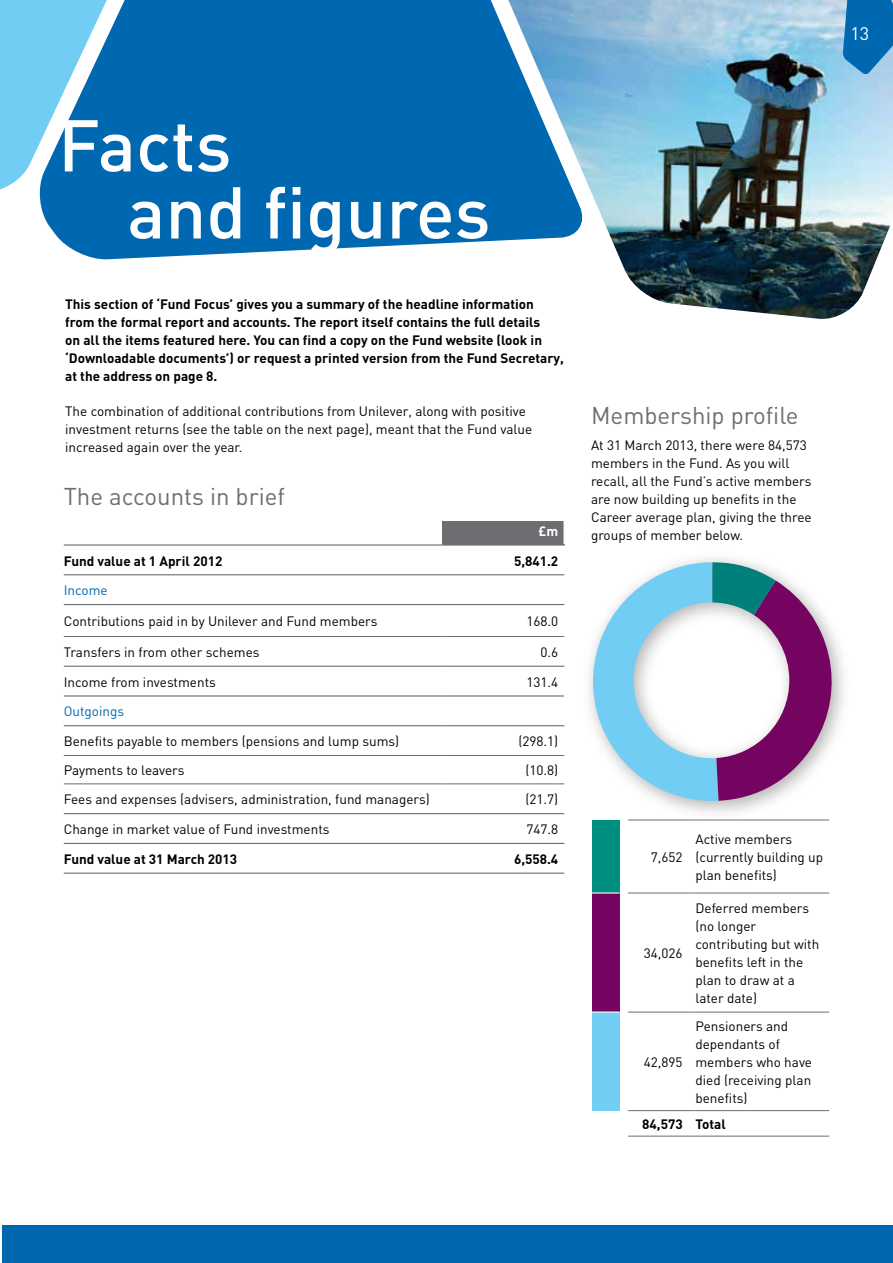
<style>
.page{position:relative;width:893px;height:1263px;background:#fff}
.page>*{position:absolute;margin:0;border:0;box-sizing:border-box;transform-origin:0 0}
.t1{font:500 72px/67.1px "DIN";color:#fff}
.t2{font:24px "DIN";color:#6d6e71}
.t3{font:18px "DIN";color:#fff}
.t4{font:13.5px/18px "DIN";color:#000}
.t5{font:700 13.5px/18px "DIN";color:#000}
.t6{font:13.5px "DIN";color:#0067b1}
.t7{font:700 13.5px "DIN";color:#fff}
</style>
<div class="page">
<div style="left:2px;top:1225px;width:891px;height:38px;background:#0067b1"></div>
<svg style="left:0;top:0;width:37px;height:190px;background:#7cd0f4"></svg>
<svg style="left:37px;top:0;width:372px;height:260px;background:#1a78ba"></svg>
<div style="left:409px;top:0;width:99px;height:245px;background:#0067b1"></div>
<img style="left:508px;top:0;width:385px;height:319px">
<svg style="left:843px;top:0;width:50px;height:75px;background:#1f7abb"></svg>
<div style="left:442px;top:520px;width:122px;height:25px;background:#6d6e71"></div>
<hr style="left:442px;top:519px;width:123px;height:2px;background:#fff">
<hr style="left:64px;top:544px;width:378px;height:2px;background:#6d6e71">
<hr style="left:442px;top:544px;width:123px;height:2px;background:#6d6e71">
<hr style="left:64px;top:574px;width:378px;height:1px;background:#6d6e71">
<hr style="left:442px;top:574px;width:122px;height:1px;background:#6d6e71">
<hr style="left:64px;top:604px;width:378px;height:1px;background:#6d6e71">
<hr style="left:442px;top:604px;width:122px;height:1px;background:#6d6e71">
<hr style="left:64px;top:636px;width:378px;height:1px;background:#6d6e71">
<hr style="left:442px;top:636px;width:122px;height:1px;background:#6d6e71">
<hr style="left:64px;top:755px;width:378px;height:1px;background:#6d6e71">
<hr style="left:442px;top:755px;width:122px;height:1px;background:#6d6e71">
<hr style="left:64px;top:784px;width:378px;height:1px;background:#6d6e71">
<hr style="left:442px;top:784px;width:122px;height:1px;background:#6d6e71">
<hr style="left:64px;top:666px;width:378px;height:1px;background:#6d6e71">
<hr style="left:442px;top:666px;width:122px;height:1px;background:#6d6e71">
<hr style="left:64px;top:695px;width:378px;height:1px;background:#6d6e71">
<hr style="left:442px;top:695px;width:122px;height:1px;background:#6d6e71">
<hr style="left:64px;top:725px;width:378px;height:1px;background:#6d6e71">
<hr style="left:442px;top:725px;width:122px;height:1px;background:#6d6e71">
<hr style="left:64px;top:813px;width:378px;height:1px;background:#6d6e71">
<hr style="left:442px;top:813px;width:122px;height:1px;background:#6d6e71">
<hr style="left:64px;top:843px;width:378px;height:1px;background:#6d6e71">
<hr style="left:442px;top:843px;width:122px;height:1px;background:#6d6e71">
<hr style="left:64px;top:873px;width:378px;height:1px;background:#6d6e71">
<hr style="left:442px;top:873px;width:122px;height:1px;background:#6d6e71">
<div style="left:592px;top:820px;width:28px;height:73px;background:#008e7f"></div>
<div style="left:592px;top:893px;width:28px;height:119px;background:#74045f"></div>
<div style="left:592px;top:1012px;width:28px;height:98px;background:#72cdf4"></div>
<hr style="left:628px;top:893px;width:67px;height:1px;background:#6d6e71">
<hr style="left:695px;top:893px;width:134px;height:1px;background:#6d6e71">
<hr style="left:628px;top:1012px;width:67px;height:1px;background:#6d6e71">
<hr style="left:695px;top:1012px;width:134px;height:1px;background:#6d6e71">
<hr style="left:628px;top:1110px;width:67px;height:1px;background:#6d6e71">
<hr style="left:695px;top:1110px;width:134px;height:1px;background:#6d6e71">
<hr style="left:628px;top:1136px;width:67px;height:1px;background:#6d6e71">
<hr style="left:695px;top:1136px;width:134px;height:1px;background:#6d6e71">
<svg style="left:592px;top:892px;width:28px;height:1px"></svg>
<hr style="left:592px;top:1011px;width:28px;height:2px;background:#fff">
<svg style="left:590px;top:562px;width:258px;height:242px"></svg>
<h3 class="t3" style="left:850px;top:22px;width:20px">13</h3>
<h1 class="t1" style="left:127px;top:109px;width:365px;text-indent:-69px">Facts<br>and figures</h1>
<p class="t5" style="left:65px;top:294px;width:500px">This section of ‘Fund Focus’ gives you a summary of the headline information from the formal report and accounts. The report itself contains the full details<br>on all the items featured here. You can find a copy on the Fund website (look in ‘Downloadable documents’) or request a printed version from the Fund Secretary, at the address on page 8.</p>
<p class="t4" style="left:65px;top:402px;width:468px">The combination of additional contributions from Unilever, along with positive investment returns (see the table on the next page), meant that the Fund value increased again over the year.</p>
<h2 class="t2" style="left:64px;top:481px;width:223px">The accounts in brief</h2>
<p class="t7" style="left:539px;top:522px;width:21px">£m</p>
<h2 class="t2" style="left:591px;top:400px;width:209px">Membership profile</h2>
<p class="t4" style="left:591px;top:436px;width:222px">At 31 March 2013, there were 84,573 members in the Fund. As you will recall, all the Fund’s active members are now building up benefits in the Career average plan, giving the three groups of member below.</p>
<p class="t5" style="left:64px;top:551px;width:160px">Fund value at 1 April 2012</p>
<p class="t5" style="left:514px;top:551px;width:46px">5,841.2</p>
<p class="t6" style="left:64px;top:582px;width:45px">Income</p>
<p class="t4" style="left:64px;top:612px;width:315px">Contributions paid in by Unilever and Fund members</p>
<p class="t4" style="left:526px;top:612px;width:33px">168.0</p>
<p class="t4" style="left:64px;top:643px;width:197px">Transfers in from other schemes</p>
<p class="t4" style="left:541px;top:643px;width:19px">0.6</p>
<p class="t4" style="left:64px;top:672px;width:154px">Income from investments</p>
<p class="t4" style="left:526px;top:672px;width:33px">131.4</p>
<p class="t6" style="left:64px;top:703px;width:62px">Outgoings</p>
<p class="t4" style="left:64px;top:732px;width:337px">Benefits payable to members (pensions and lump sums)</p>
<p class="t4" style="left:518px;top:732px;width:41px">(298.1)</p>
<p class="t4" style="left:64px;top:761px;width:122px">Payments to leavers</p>
<p class="t4" style="left:525px;top:761px;width:34px">(10.8)</p>
<p class="t4" style="left:64px;top:790px;width:367px">Fees and expenses (advisers, administration, fund managers)</p>
<p class="t4" style="left:525px;top:790px;width:34px">(21.7)</p>
<p class="t4" style="left:64px;top:820px;width:267px">Change in market value of Fund investments</p>
<p class="t4" style="left:526px;top:820px;width:33px">747.8</p>
<p class="t5" style="left:64px;top:849px;width:175px">Fund value at 31 March 2013</p>
<p class="t5" style="left:514px;top:849px;width:46px">6,558.4</p>
<p class="t4" style="left:651px;top:848px;width:33px">7,652</p>
<p class="t4" style="left:644px;top:944px;width:40px">34,026</p>
<p class="t4" style="left:695px;top:830px;width:129px">Active members (currently building up plan benefits)</p>
<p class="t4" style="left:695px;top:899px;width:125px">Deferred members (no longer contributing but with benefits left in the plan to draw at a later date)</p>
<p class="t4" style="left:695px;top:1017px;width:118px">Pensioners and dependants of members who have died (receiving plan benefits)</p>
<p class="t5" style="left:642px;top:1114px;width:85px">84,573 Total</p>
<p class="t4" style="left:644px;top:1053px;width:40px">42,895</p>
</div>
